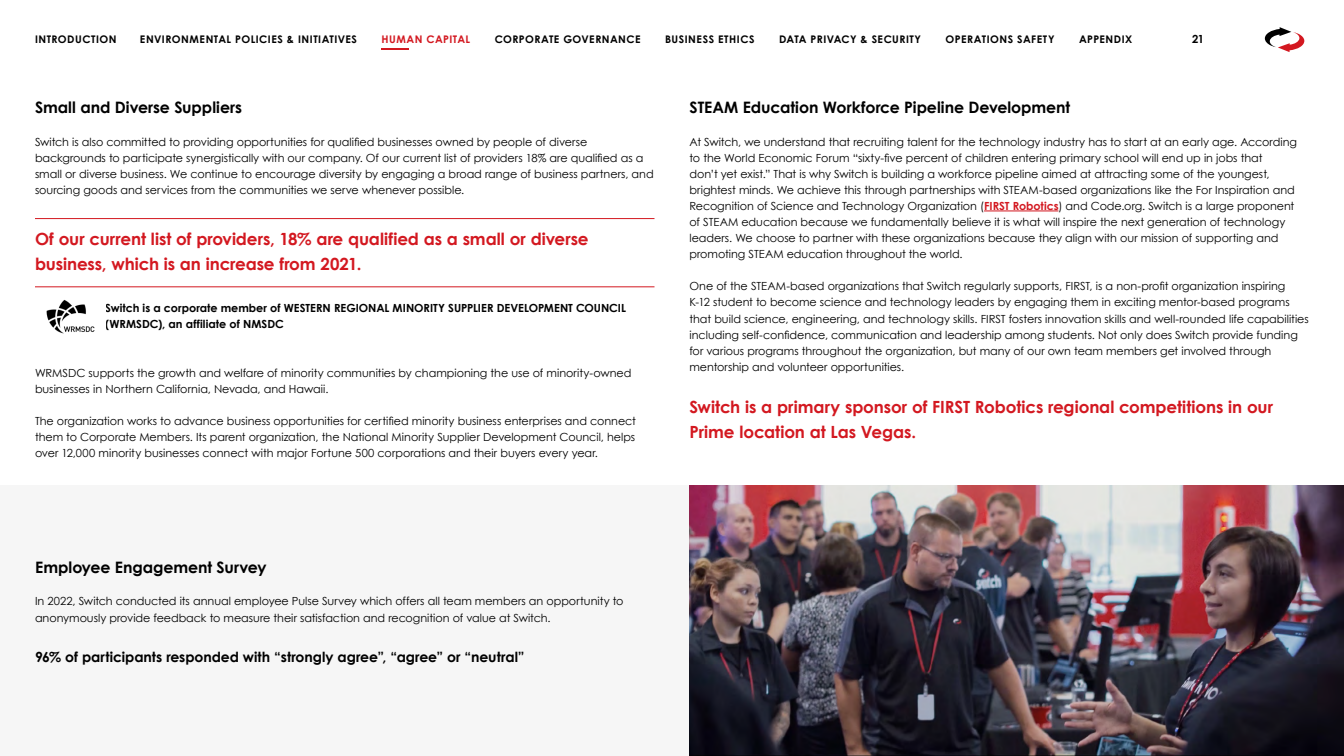
<style>
.page{position:relative;width:1344px;height:756px;background:#fff}
.page>*{position:absolute;margin:0;border:0;box-sizing:border-box;transform-origin:0 0}
.t1{font:700 16.8px/25.5px "Century Gothic";letter-spacing:-.005em;color:#d31820}
.t2{font:700 15.75px "Century Gothic";letter-spacing:-.005em;color:#000}
.t3{font:700 14px "Century Gothic";letter-spacing:-.005em;color:#000}
.t4{font:11.2px/16.1px "Century Gothic";letter-spacing:-.005em;color:#000}
.t5{font:700 11.2px/16.1px "Century Gothic";color:#000}
.t6{font:700 10.5px "Century Gothic Pro";letter-spacing:.045em;color:#000}
.t7{font:700 10.5px "Century Gothic Pro";letter-spacing:.04em;color:#d31820}
.s1{font-weight:700;color:#d31820}
</style>
<div class="page">
<div style="left:0;top:486px;width:690px;height:270px;background:#f6f6f6"></div>
<hr style="left:984px;top:210px;width:74px;height:1px;background:#d31820">
<hr style="left:35px;top:218px;width:619px;height:1px;background:#d31820">
<hr style="left:35px;top:287px;width:619px;height:1px;background:#d31820">
<img style="left:46px;top:300px;width:49px;height:34px">
<img style="left:690px;top:486px;width:654px;height:270px">
<hr style="left:382px;top:48px;width:27px;height:2px;background:#d31820">
<svg style="left:1265px;top:27px;width:39px;height:25px"></svg>
<p class="t6" style="left:35px;top:32px;width:83px">INTRODUCTION</p>
<p class="t6" style="left:140px;top:32px;width:219px">ENVIRONMENTAL POLICIES &amp; INITIATIVES</p>
<p class="t7" style="left:382px;top:32px;width:90px">HUMAN CAPITAL</p>
<p class="t6" style="left:495px;top:32px;width:147px">CORPORATE GOVERNANCE</p>
<p class="t6" style="left:665px;top:32px;width:91px">BUSINESS ETHICS</p>
<p class="t6" style="left:779px;top:32px;width:144px">DATA PRIVACY &amp; SECURITY</p>
<p class="t6" style="left:946px;top:32px;width:110px">OPERATIONS SAFETY</p>
<p class="t6" style="left:1079px;top:32px;width:55px">APPENDIX</p>
<p class="t5" style="left:1192px;top:31px;width:14px">21</p>
<h2 class="t2" style="left:35px;top:98px;width:209px">Small and Diverse Suppliers</h2>
<p class="t4" style="left:35px;top:133px;width:620px">Switch is also committed to providing opportunities for qualified businesses owned by people of diverse backgrounds to participate synergistically with our company. Of our current list of providers 18% are qualified as a small or diverse business. We continue to encourage diversity by engaging a broad range of business partners, and sourcing goods and services from the communities we serve whenever possible.</p>
<h1 class="t1" style="left:35px;top:226px;width:555px">Of our current list of providers, 18% are qualified as a small or diverse business, which is an increase from 2021.</h1>
<p class="t5" style="left:105px;top:300px;width:522px">Switch is a corporate member of WESTERN REGIONAL MINORITY SUPPLIER DEVELOPMENT COUNCIL (WRMSDC), an affiliate of NMSDC</p>
<p class="t4" style="left:35px;top:364px;width:598px">WRMSDC supports the growth and welfare of minority communities by championing the use of minority-owned businesses in Northern California, Nevada, and Hawaii.</p>
<p class="t4" style="left:35px;top:413px;width:603px;text-align:justify">The organization works to advance business opportunities for certified minority business enterprises and connect them to Corporate Members. Its parent organization, the National Minority Supplier Development Council, helps over 12,000 minority businesses connect with major Fortune 500 corporations and their buyers every year.</p>
<h2 class="t2" style="left:690px;top:98px;width:382px">STEAM Education Workforce Pipeline Development</h2>
<p class="t4" style="left:690px;top:133px;width:609px">At Switch, we understand that recruiting talent for the technology industry has to start at an early age. According to the World Economic Forum “sixty-five percent of children entering primary school will end up in jobs that<br>don’t yet exist.” That is why Switch is building a workforce pipeline aimed at attracting some of the youngest, brightest minds. We achieve this through partnerships with STEAM-based organizations like the For Inspiration and Recognition of Science and Technology Organization (<span class="s1">FIRST Robotics</span>) and Code.org. Switch is a large proponent of STEAM education because we fundamentally believe it is what will inspire the next generation of technology leaders. We choose to partner with these organizations because they align with our mission of supporting and promoting STEAM education throughout the world.</p>
<p class="t4" style="left:690px;top:278px;width:621px">One of the STEAM-based organizations that Switch regularly supports, FIRST, is a non-profit organization inspiring<br>K-12 student to become science and technology leaders by engaging them in exciting mentor-based programs that build science, engineering, and technology skills. FIRST fosters innovation skills and well-rounded life capabilities including self-confidence, communication and leadership among students. Not only does Switch provide funding for various programs throughout the organization, but many of our own team members get involved through mentorship and volunteer opportunities.</p>
<h1 class="t1" style="left:690px;top:393px;width:585px">Switch is a primary sponsor of FIRST Robotics regional competitions in our<br>Prime location at Las Vegas.</h1>
<h2 class="t2" style="left:35px;top:558px;width:233px">Employee Engagement Survey</h2>
<p class="t4" style="left:35px;top:593px;width:590px">In 2022, Switch conducted its annual employee Pulse Survey which offers all team members an opportunity to anonymously provide feedback to measure their satisfaction and recognition of value at Switch.</p>
<p class="t3" style="left:35px;top:648px;width:491px">96% of participants responded with “strongly agree”, “agree” or “neutral”</p>
</div>
